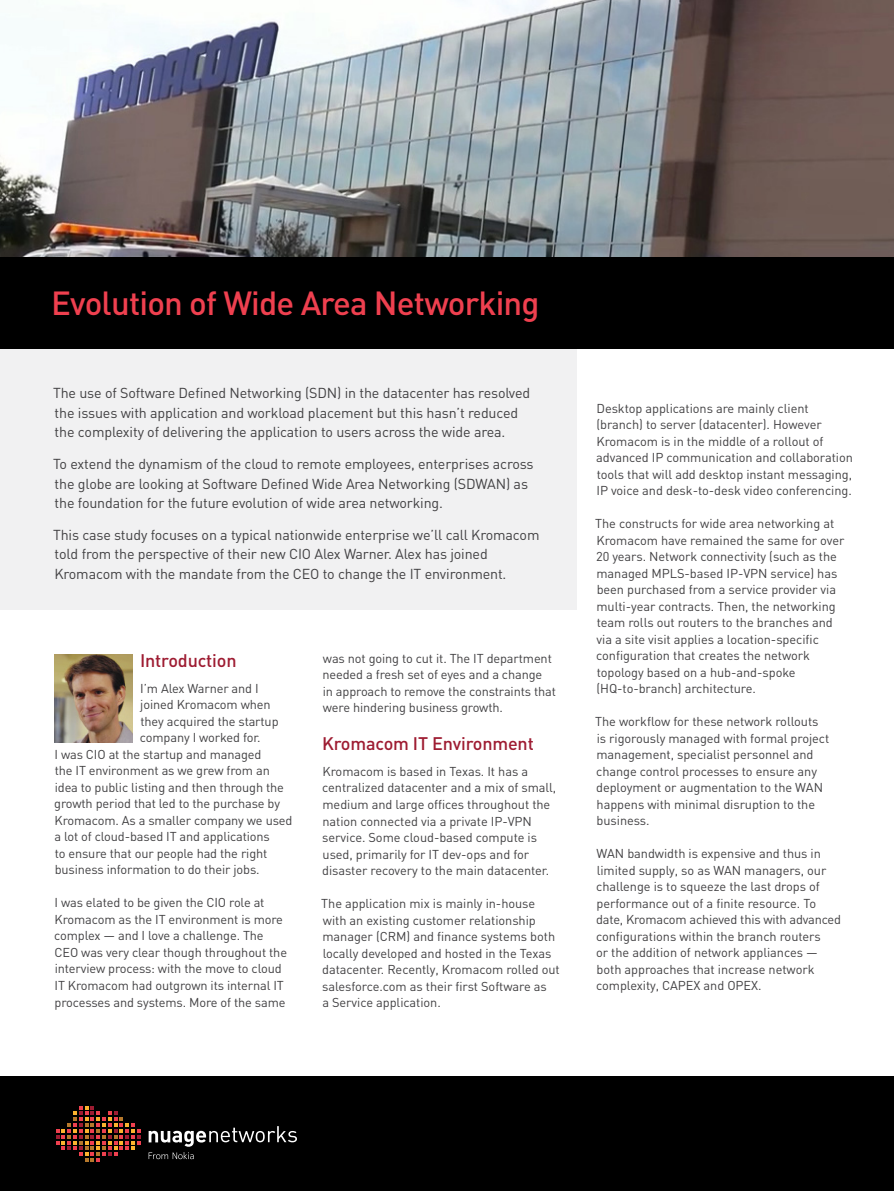
<style>
.page{position:relative;width:894px;height:1191px;background:#fff}
.page>*{position:absolute;margin:0;border:0;box-sizing:border-box;transform-origin:0 0}
.t1{font:500 33px "DIN";letter-spacing:-.025em;color:#ef404f}
.t2{font:500 18px "DIN";letter-spacing:-.01em;color:#9e1c32}
.t3{font:14.25px/19.5px "DIN";letter-spacing:-.01em;color:#414042}
.t4{font:12.75px/16.5px "DIN";letter-spacing:-.005em;color:#414042}
</style>
<div class="page">
<div style="left:0;top:345px;width:576px;height:264px;background:#f1f1f2"></div>
<img style="left:0;top:0;width:893px;height:257px">
<div style="left:0;top:257px;width:893px;height:91px;background:#000"></div>
<div style="left:0;top:1076px;width:893px;height:114px;background:#000"></div>
<svg style="left:56px;top:1106px;width:84px;height:55px"></svg>
<svg style="left:148px;top:1126px;width:149px;height:32px"></svg>
<img style="left:54px;top:654px;width:79px;height:88px">
<h1 class="t1" style="left:51px;top:282px;width:489px">Evolution of Wide Area Networking</h1>
<p class="t3" style="left:53px;top:383px;width:478px">The use of Software Defined Networking (SDN) in the datacenter has resolved the issues with application and workload placement but this hasn’t reduced the complexity of delivering the application to users across the wide area.</p>
<p class="t3" style="left:53px;top:454px;width:482px">To extend the dynamism of the cloud to remote employees, enterprises across the globe are looking at Software Defined Wide Area Networking (SDWAN) as the foundation for the future evolution of wide area networking.</p>
<p class="t3" style="left:53px;top:524px;width:488px">This case study focuses on a typical nationwide enterprise we’ll call Kromacom told from the perspective of their new CIO Alex Warner. Alex has joined<br>Kromacom with the mandate from the CEO to change the IT environment.</p>
<h2 class="t2" style="left:140px;top:649px;width:98px">Introduction</h2>
<p class="t4" style="left:140px;top:679px;width:120px">I’m Alex Warner and I</p>
<p class="t4" style="left:140px;top:696px;width:132px">joined Kromacom when</p>
<p class="t4" style="left:140px;top:712px;width:140px">they acquired the startup</p>
<p class="t4" style="left:140px;top:729px;width:122px">company I worked for.</p>
<p class="t4" style="left:54px;top:745px;width:208px">I was CIO at the startup and managed</p>
<p class="t4" style="left:55px;top:762px;width:216px">the IT environment as we grew from an</p>
<p class="t4" style="left:55px;top:778px;width:231px">idea to public listing and then through the</p>
<p class="t4" style="left:54px;top:795px;width:227px">growth period that led to the purchase by</p>
<p class="t4" style="left:54px;top:811px;width:239px">Kromacom. As a smaller company we used</p>
<p class="t4" style="left:54px;top:828px;width:217px">a lot of cloud-based IT and applications</p>
<p class="t4" style="left:55px;top:844px;width:214px">to ensure that our people had the right</p>
<p class="t4" style="left:55px;top:861px;width:206px">business information to do their jobs.</p>
<p class="t4" style="left:54px;top:894px;width:234px">I was elated to be given the CIO role at Kromacom as the IT environment is more complex — and I love a challenge. The CEO was very clear though throughout the interview process: with the move to cloud IT Kromacom had outgrown its internal IT processes and systems. More of the same</p>
<p class="t4" style="left:322px;top:649px;width:235px">was not going to cut it. The IT department needed a fresh set of eyes and a change<br>in approach to remove the constraints that were hindering business growth.</p>
<h2 class="t2" style="left:322px;top:732px;width:213px">Kromacom IT Environment</h2>
<p class="t4" style="left:322px;top:762px;width:235px">Kromacom is based in Texas. It has a centralized datacenter and a mix of small, medium and large offices throughout the nation connected via a private IP-VPN service. Some cloud-based compute is used, primarily for IT dev-ops and for disaster recovery to the main datacenter.</p>
<p class="t4" style="left:321px;top:894px;width:240px">The application mix is mainly in-house with an existing customer relationship manager (CRM) and finance systems both locally developed and hosted in the Texas datacenter. Recently, Kromacom rolled out salesforce.com as their first Software as<br>a Service application.</p>
<p class="t4" style="left:596px;top:399px;width:258px">Desktop applications are mainly client (branch) to server (datacenter). However Kromacom is in the middle of a rollout of advanced IP communication and collaboration tools that will add desktop instant messaging, IP voice and desk-to-desk video conferencing.</p>
<p class="t4" style="left:595px;top:515px;width:250px">The constructs for wide area networking at Kromacom have remained the same for over 20 years. Network connectivity (such as the managed MPLS-based IP-VPN service) has been purchased from a service provider via multi-year contracts. Then, the networking team rolls out routers to the branches and via a site visit applies a location-specific configuration that creates the network topology based on a hub-and-spoke (HQ-to-branch) architecture.</p>
<p class="t4" style="left:595px;top:713px;width:235px">The workflow for these network rollouts is rigorously managed with formal project management, specialist personnel and change control processes to ensure any deployment or augmentation to the WAN happens with minimal disruption to the business.</p>
<p class="t4" style="left:596px;top:845px;width:246px">WAN bandwidth is expensive and thus in limited supply, so as WAN managers, our challenge is to squeeze the last drops of performance out of a finite resource. To date, Kromacom achieved this with advanced configurations within the branch routers<br>or the addition of network appliances — both approaches that increase network complexity, CAPEX and OPEX.</p>
</div>
